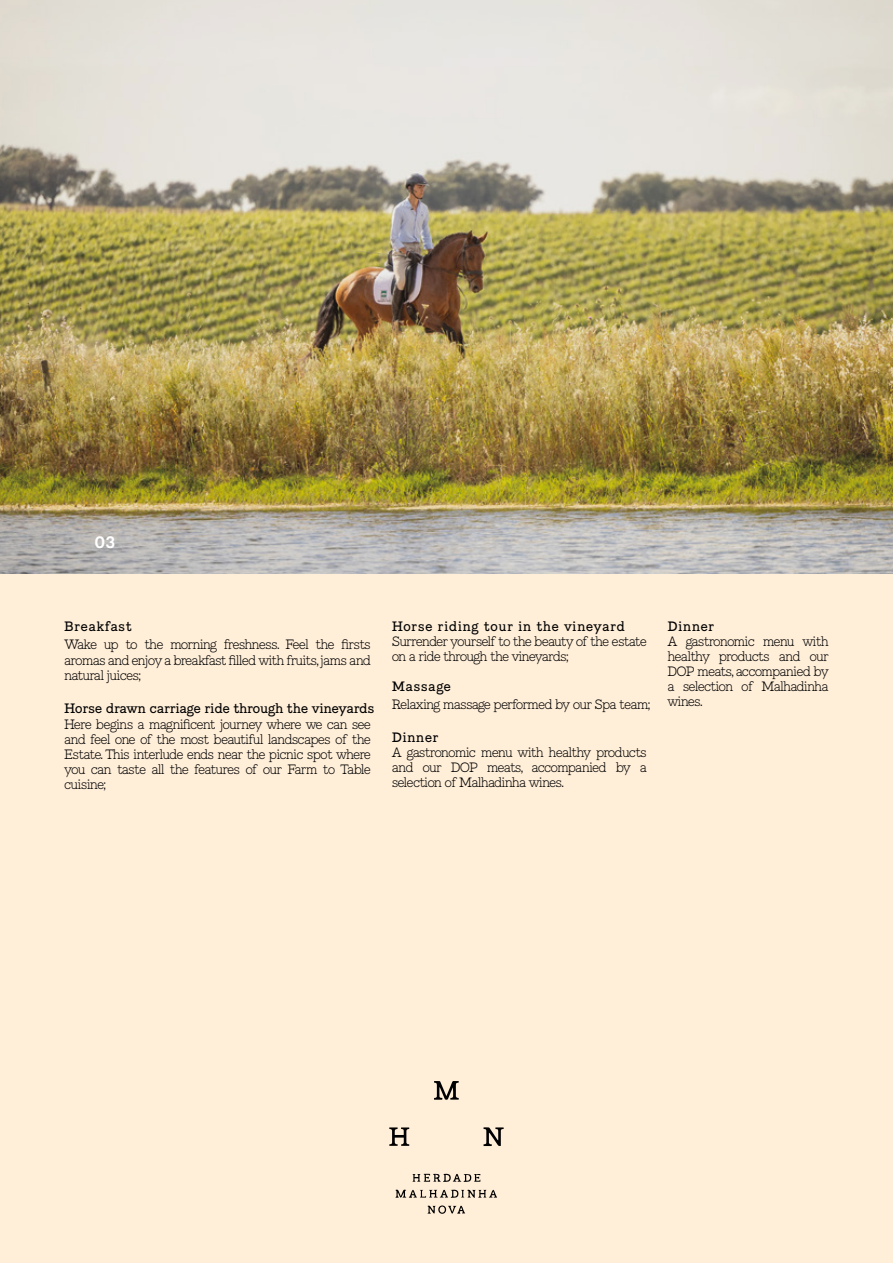
<style>
.page{position:relative;width:893px;height:1263px;background:#ffeed8}
.page>*{position:absolute;margin:0;border:0;box-sizing:border-box;transform-origin:0 0}
.t1{font:700 15.75px "Piek";color:#fff}
.t2{font:300 13.2px/15px "Piek";letter-spacing:-.065em;color:#010101;text-align:justify}
.t3{font:13.2px "Piek";letter-spacing:-.025em;color:#010101}
.t4{font:13.2px "Piek";letter-spacing:.03em;color:#010101}
.t5{font:13.2px "Piek";letter-spacing:.01em;color:#010101}
</style>
<div class="page">
<img style="left:0;top:0;width:893px;height:573px">
<svg style="left:434px;top:1081px;width:25px;height:19px"></svg>
<svg style="left:484px;top:1127px;width:20px;height:19px"></svg>
<svg style="left:389px;top:1127px;width:20px;height:19px"></svg>
<svg style="left:412px;top:1173px;width:68px;height:9px"></svg>
<svg style="left:427px;top:1205px;width:38px;height:9px"></svg>
<svg style="left:395px;top:1189px;width:102px;height:9px"></svg>
<p class="t1" style="left:95px;top:533px;width:22px">03</p>
<p class="t4" style="left:64px;top:619px;width:69px">Breakfast</p>
<p class="t2" style="left:64px;top:637px;width:308px">Wake up to the morning freshness. Feel the firsts aromas and enjoy a breakfast filled with fruits, jams and natural juices;</p>
<p class="t3" style="left:64px;top:700px;width:312px">Horse drawn carriage ride through the vineyards</p>
<p class="t2" style="left:64px;top:717px;width:308px">Here begins a magnificent journey where we can see and feel one of the most beautiful landscapes of the Estate. This interlude ends near the picnic spot where you can taste all the features of our Farm to Table cuisine;</p>
<p class="t4" style="left:392px;top:619px;width:235px">Horse riding tour in the vineyard</p>
<p class="t2" style="left:392px;top:634px;width:257px">Surrender yourself to the beauty of the estate on a ride through the vineyards;</p>
<p class="t5" style="left:392px;top:679px;width:61px">Massage</p>
<p class="t2" style="left:392px;top:697px;width:260px">Relaxing massage performed by our Spa team;</p>
<p class="t5" style="left:392px;top:730px;width:48px">Dinner</p>
<p class="t2" style="left:392px;top:745px;width:257px">A gastronomic menu with healthy products and our DOP meats, accompanied by a selection of Malhadinha wines.</p>
<p class="t5" style="left:667px;top:619px;width:48px">Dinner</p>
<p class="t2" style="left:667px;top:634px;width:163px">A gastronomic menu with healthy products and our DOP meats, accompanied by a selection of Malhadinha wines.</p>
</div>
